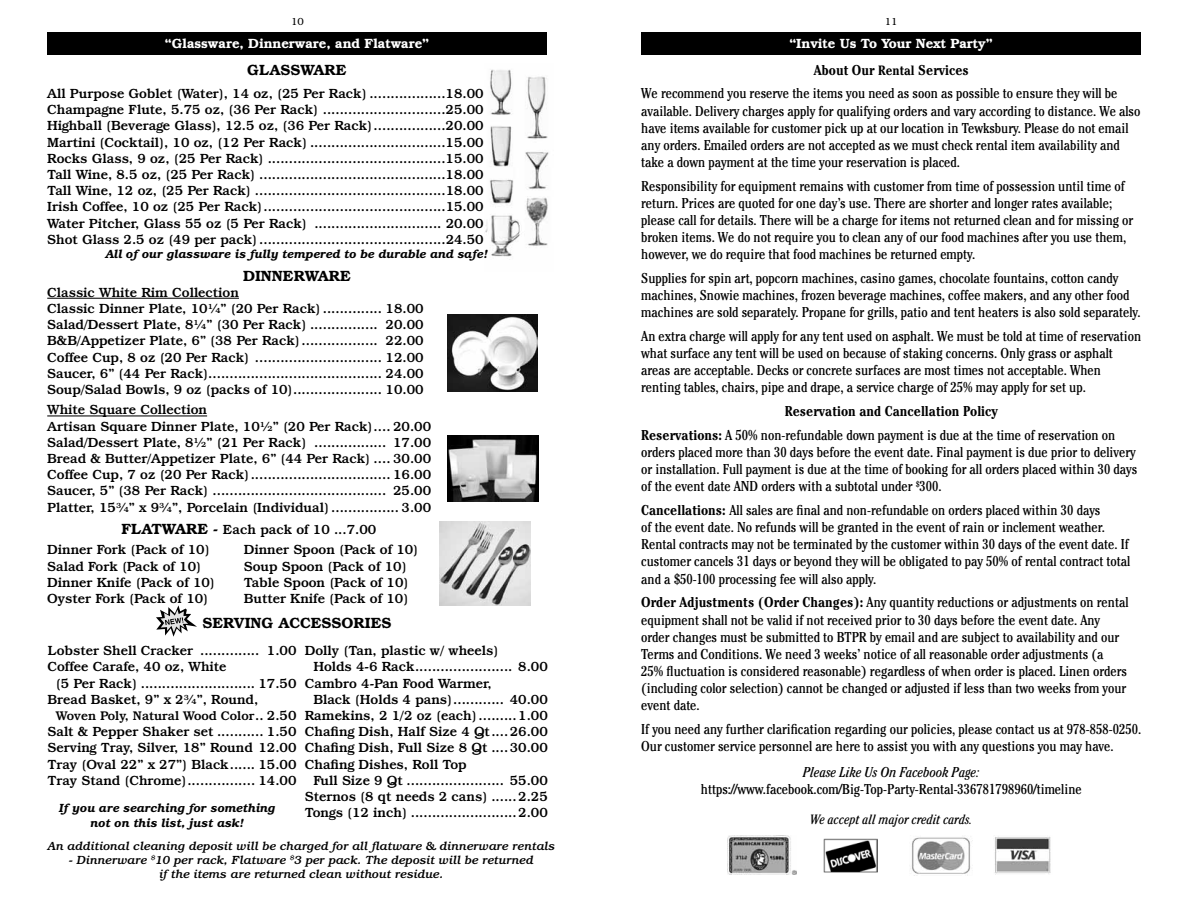
<style>
.page{position:relative;width:1188px;height:918px;background:#fff}
.page>*{position:absolute;margin:0;border:0;box-sizing:border-box;transform-origin:0 0}
.t1{font:600 15px "Bookman IT Cby BT";color:#000}
.t2{font:condensed 14.25px/17.1px "Cheltenham";color:#000}
.t3{font:italic condensed 14.25px "Cheltenham";color:#000}
.t4{font:500 13.5px/16.2px "Bookman IT Cby BT";color:#000}
.t5{font:600 13.5px "Bookman IT Cby BT";color:#fff}
.t6{font:italic condensed 13.5px "Cheltenham";color:#000}
.t7{font:500 12.75px "Bookman IT Cby BT";color:#000}
.t8{font:italic 500 12px/14.4px "Bookman IT Cby BT";color:#000;text-align:center}
.t9{font:italic 600 12px/14.4px "Bookman IT Cby BT";color:#000;text-align:center}
.t10{font:300 10.5px "Bookman IT Cby BT";color:#000}
.s1{font-weight:700}
.s2{font-weight:700;font-size:13.5px}
.s3{font-weight:600;font-size:15px}
.s4{font-size:13.5px}
</style>
<div class="page">
<img style="left:485px;top:69px;width:64px;height:188px">
<img style="left:727px;top:836px;width:69px;height:39px">
<img style="left:823px;top:838px;width:55px;height:35px">
<img style="left:910px;top:837px;width:62px;height:37px">
<img style="left:995px;top:837px;width:56px;height:38px">
<div style="left:641px;top:32px;width:500px;height:23px;background:#000"></div>
<div style="left:47px;top:32px;width:500px;height:23px;background:#000"></div>
<hr style="left:47px;top:298px;width:192px;height:1px;background:#000">
<hr style="left:47px;top:415px;width:160px;height:1px;background:#000">
<img style="left:447px;top:435px;width:91px;height:67px">
<img style="left:447px;top:314px;width:91px;height:78px">
<img style="left:439px;top:522px;width:92px;height:83px">
<svg style="left:156px;top:605px;width:41px;height:32px"></svg>
<p class="t10" style="left:291px;top:15px;width:14px">10</p>
<p class="t10" style="left:885px;top:15px;width:14px">11</p>
<p class="t2" style="left:641px;top:58px;width:478px;line-height:23.9px;text-indent:173px"><span class="s1">About Our</span> <span class="s2">Rental</span> <span class="s1">Services<br></span>We recommend you reserve the items you need as soon as possible to ensure they will be</p>
<p class="t2" style="left:641px;top:102px;width:501px">available. Delivery charges apply for qualifying orders and vary according to distance. We also have items available for customer pick up at our location in Tewksbury. Please do not email any orders. Emailed orders are not accepted as we must check rental item availability and take a down payment at the time your reservation is placed.</p>
<p class="t2" style="left:641px;top:177px;width:494px">Responsibility for equipment remains with customer from time of possession until time of return. Prices are quoted for one day’s use. There are shorter and longer rates available; please call for details. There will be a charge for items not returned clean and for missing or broken items. We do not require you to clean any of our food machines after you use them, however, we do require that food machines be returned empty.</p>
<p class="t2" style="left:641px;top:269px;width:501px">Supplies for spin art, popcorn machines, casino games, chocolate fountains, cotton candy machines, Snowie machines, frozen beverage machines, coffee makers, and any other food machines are sold separately. Propane for grills, patio and tent heaters is also sold separately.</p>
<p class="t2" style="left:641px;top:327px;width:502px">An extra charge will apply for any tent used on asphalt. We must be told at time of reservation what surface any tent will be used on because of staking concerns. Only grass or asphalt areas are acceptable. Decks or concrete surfaces are most times not acceptable. When renting tables, chairs, pipe and drape, a service charge of 25% may apply for set up.</p>
<p class="t2" style="left:641px;top:399px;width:476px;line-height:23.9px;text-indent:144px"><span class="s1">Reservation and Cancellation Policy<br>Reservations:</span> A 50% non-refundable down payment is due at the time of reservation on</p>
<p class="t2" style="left:641px;top:443px;width:498px;text-align:justify">orders placed more than 30 days before the event date. Final payment is due prior to delivery or installation. Full payment is due at the time of booking for all orders placed within 30 days of the event date AND orders with a subtotal under <sup>$</sup>300.</p>
<p class="t2" style="left:641px;top:502px;width:491px"><span class="s1">Cancellations:</span> All sales are final and non-refundable on orders placed within 30 days<br>of the event date. No refunds will be granted in the event of rain or inclement weather.<br>Rental contracts may not be terminated by the customer within 30 days of the event date. If customer cancels 31 days or beyond they will be obligated to pay 50% of rental contract total and a $50-100 processing fee will also apply.</p>
<p class="t2" style="left:641px;top:594px;width:489px"><span class="s1">Order Adjustments (Order Changes):</span> Any quantity reductions or adjustments on rental equipment shall not be valid if not received prior to 30 days before the event date. Any order changes must be submitted to BTPR by email and are subject to availability and our Terms and Conditions. We need 3 weeks’ notice of all reasonable order adjustments (a 25% fluctuation is considered reasonable) regardless of when order is placed. Linen orders (including color selection) cannot be changed or adjusted if less than two weeks from your event date.</p>
<p class="t2" style="left:641px;top:720px;width:502px">If you need any further clarification regarding our policies, please contact us at 978-858-0250.<br>Our customer service personnel are here to assist you with any questions you may have.</p>
<p class="t3" style="left:803px;top:764px;width:178px">Please Like Us On Facebook Page:</p>
<p class="t2" style="left:701px;top:780px;width:382px">https://www.facebook.com/Big-Top-Party-Rental-336781798960/timeline</p>
<p class="t6" style="left:810px;top:812px;width:164px">We accept all major credit cards.</p>
<p class="t5" style="left:165px;top:36px;width:266px">“Glassware, Dinnerware, and Flatware”</p>
<p class="t5" style="left:789px;top:36px;width:205px">“Invite Us To Your Next Party”</p>
<p class="t1" style="left:247px;top:61px;width:101px">GLASSWARE</p>
<p class="t4" style="left:47px;top:85px;width:438px;text-align:justify">All Purpose Goblet (Water), 14 oz, (25 Per Rack) ..................18.00<br>Champagne Flute, 5.75 oz, (36 Per Rack) .............................25.00<br>Highball (Beverage Glass), 12.5 oz, (36 Per Rack).................20.00<br>Martini (Cocktail), 10 oz, (12 Per Rack) ................................15.00<br>Rocks Glass, 9 oz, (25 Per Rack) ..........................................15.00<br>Tall Wine, 8.5 oz, (25 Per Rack) ............................................18.00<br>Tall Wine, 12 oz, (25 Per Rack) .............................................18.00<br>Irish Coffee, 10 oz (25 Per Rack)...........................................15.00<br>Water Pitcher, Glass 55 oz (5 Per Rack) .............................. 20.00<br>Shot Glass 2.5 oz (49 per pack)............................................24.50</p>
<p class="t9" style="left:106px;top:247px;width:384px">All of our glassware is fully tempered to be durable and safe!</p>
<p class="t1" style="left:243px;top:266px;width:109px">DINNERWARE</p>
<p class="t4" style="left:47px;top:284px;width:378px">Classic White Rim Collection<br>Classic Dinner Plate, 10¼” (20 Per Rack) .............. 18.00<br>Salad/Dessert Plate, 8¼” (30 Per Rack) ................ 20.00<br>B&amp;B/Appetizer Plate, 6” (38 Per Rack).................. 22.00<br>Coffee Cup, 8 oz (20 Per Rack) .............................. 12.00<br>Saucer, 6” (44 Per Rack)......................................... 24.00<br>Soup/Salad Bowls, 9 oz (packs of 10)..................... 10.00</p>
<p class="t4" style="left:47px;top:402px;width:385px">White Square Collection<br>Artisan Square Dinner Plate, 10½” (20 Per Rack).... 20.00<br>Salad/Dessert Plate, 8½” (21 Per Rack) ................. 17.00<br>Bread &amp; Butter/Appetizer Plate, 6” (44 Per Rack) .... 30.00<br>Coffee Cup, 7 oz (20 Per Rack)................................. 16.00<br>Saucer, 5” (38 Per Rack) ......................................... 25.00<br>Platter, 15¾” x 9¾”, Porcelain (Individual) ................ 3.00</p>
<p class="t4" style="left:47px;top:519px;width:331px;line-height:20.5px;text-indent:74px"><span class="s3">FLATWARE -</span> Each pack of 10 ...7.00<br>Dinner Fork (Pack of 10)</p>
<p class="t4" style="left:244px;top:542px;width:176px">Dinner Spoon (Pack of 10)</p>
<p class="t4" style="left:47px;top:558px;width:155px">Salad Fork (Pack of 10)</p>
<p class="t4" style="left:244px;top:558px;width:164px">Soup Spoon (Pack of 10)</p>
<p class="t4" style="left:47px;top:574px;width:169px">Dinner Knife (Pack of 10)</p>
<p class="t4" style="left:244px;top:574px;width:166px">Table Spoon (Pack of 10)</p>
<p class="t4" style="left:47px;top:590px;width:162px">Oyster Fork (Pack of 10)</p>
<p class="t4" style="left:244px;top:590px;width:166px">Butter Knife (Pack of 10)</p>
<p class="t1" style="left:202px;top:613px;width:22px">Serving</p>
<p class="t1" style="left:278px;top:613px;width:23px">Accessories</p>
<p class="t4" style="left:48px;top:642px;width:250px">Lobster Shell Cracker .............. 1.00<br>Coffee Carafe, 40 oz, White</p>
<p class="t4" style="left:48px;top:675px;width:250px;text-indent:8px">(5 Per Rack) ........................... 17.50<br>Bread Basket, 9” x 2¾”, Round,</p>
<p class="t7" style="left:56px;top:708px;width:242px">Woven Poly, Natural Wood Color<span class="s4">.. 2.50</span></p>
<p class="t4" style="left:48px;top:723px;width:251px;text-align:justify">Salt &amp; Pepper Shaker set ........... 1.50<br>Serving Tray, Silver, 18” Round 12.00<br>Tray (Oval 22” x 27”) Black...... 15.00<br>Tray Stand (Chrome)................ 14.00</p>
<p class="t4" style="left:305px;top:642px;width:195px">Dolly (Tan, plastic w/ wheels)</p>
<p class="t4" style="left:313px;top:658px;width:236px">Holds 4-6 Rack....................... 8.00</p>
<p class="t4" style="left:305px;top:675px;width:189px">Cambro 4-Pan Food Warmer,</p>
<p class="t4" style="left:313px;top:691px;width:236px">Black (Holds 4 pans)............ 40.00</p>
<p class="t4" style="left:305px;top:707px;width:244px">Ramekins, 2 1/2 oz (each).........1.00</p>
<p class="t4" style="left:305px;top:723px;width:244px">Chafing Dish, Half Size 4 Qt....26.00</p>
<p class="t4" style="left:305px;top:739px;width:245px">Chafing Dish, Full Size 8 Qt ....30.00</p>
<p class="t4" style="left:305px;top:756px;width:163px">Chafing Dishes, Roll Top</p>
<p class="t4" style="left:313px;top:772px;width:236px">Full Size 9 Qt ....................... 55.00</p>
<p class="t4" style="left:305px;top:788px;width:244px">Sternos (8 qt needs 2 cans) ......2.25</p>
<p class="t4" style="left:305px;top:804px;width:244px">Tongs (12 inch) .........................2.00</p>
<p class="t9" style="left:59px;top:801px;width:218px">If you are searching for something not on this list, just ask!</p>
<p class="t8" style="left:48px;top:838px;width:509px">An additional cleaning deposit will be charged for all flatware &amp; dinnerware rentals</p>
<p class="t8" style="left:69px;top:852px;width:466px">- Dinnerware <sup>$</sup>10 per rack, Flatware <sup>$</sup>3 per pack. The deposit will be returned if the items are returned clean without residue.</p>
</div>
